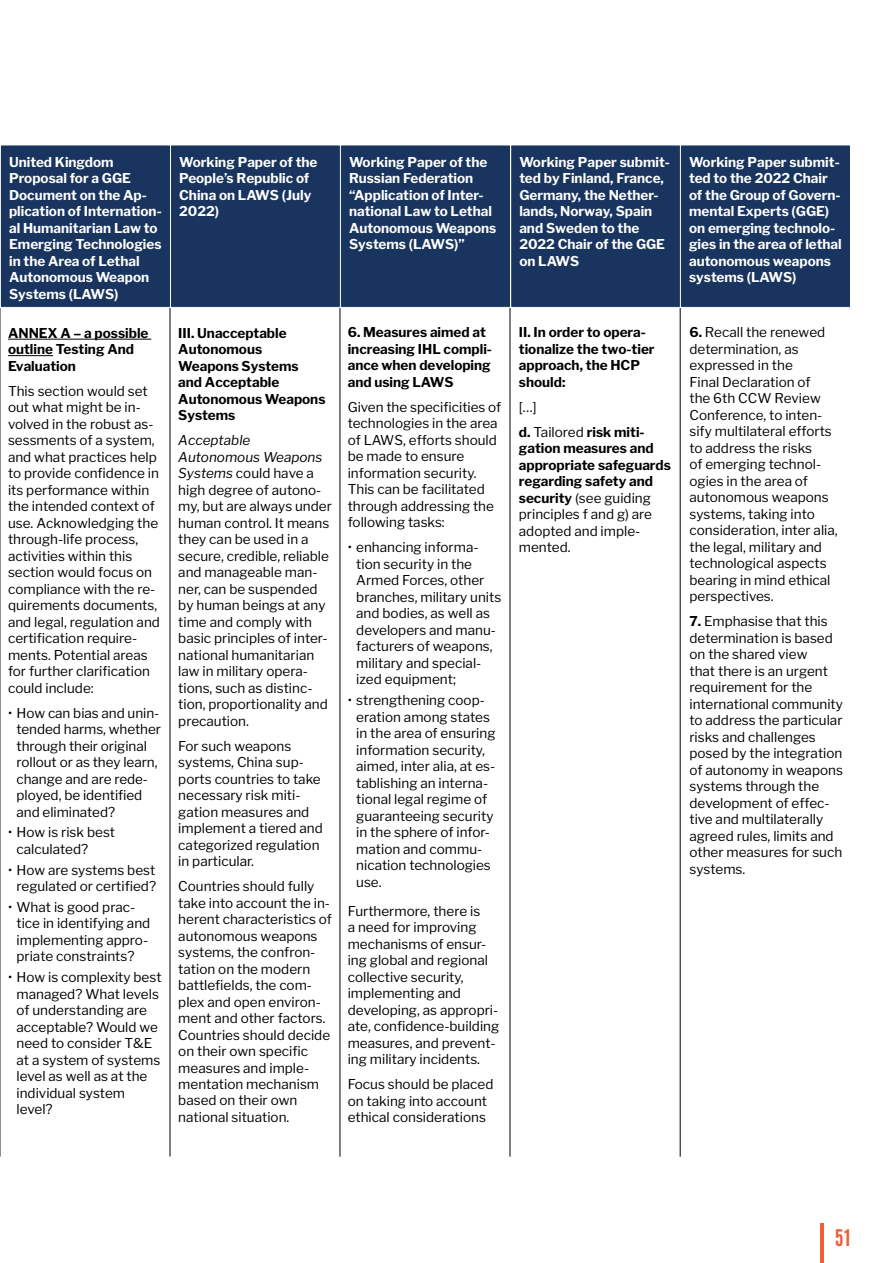
<style>
.page{position:relative;width:893px;height:1263px;background:#fff}
.page>*{position:absolute;margin:0;border:0;box-sizing:border-box;transform-origin:0 0}
.t1{font:700 19.5px "Antonio";color:#f15d38}
.t2{font:13.5px/16.5px "Libre Franklin";color:#000}
.t3{font:700 13.5px/16.5px "Libre Franklin";color:#fff}
.t4{font:700 13.5px/16.5px "Libre Franklin";color:#000}
.s1{font-style:italic}
.s2{font-weight:700}
.s3{font-weight:400}
</style>
<div class="page">
<hr style="left:820px;top:1223px;width:3px;height:40px;background:#f15d38">
<hr style="left:340px;top:308px;width:1px;height:849px;background:#000">
<hr style="left:0;top:308px;width:1px;height:849px;background:#000">
<hr style="left:170px;top:308px;width:1px;height:848px;background:#000">
<hr style="left:510px;top:308px;width:1px;height:849px;background:#000">
<hr style="left:680px;top:308px;width:1px;height:849px;background:#000">
<div style="left:170px;top:145px;width:171px;height:162px;background:#19345e"></div>
<div style="left:170px;top:145px;width:171px;height:163px;border:1px solid #fff"></div>
<div style="left:511px;top:145px;width:170px;height:162px;background:#19345e"></div>
<div style="left:510px;top:145px;width:171px;height:163px;border:1px solid #fff"></div>
<div style="left:0;top:145px;width:170px;height:162px;background:#19345e"></div>
<div style="left:0;top:145px;width:171px;height:163px;border:1px solid #fff"></div>
<div style="left:680px;top:145px;width:170px;height:162px;background:#19345e"></div>
<div style="left:680px;top:145px;width:171px;height:163px;border:1px solid #fff"></div>
<div style="left:340px;top:145px;width:170px;height:162px;background:#19345e"></div>
<div style="left:340px;top:145px;width:171px;height:163px;border:1px solid #fff"></div>
<hr style="left:8px;top:339px;width:143px;height:1px;background:#000">
<hr style="left:8px;top:355px;width:45px;height:1px;background:#000">
<p class="t3" style="left:9px;top:154px;width:154px">United Kingdom<br>Proposal for a GGE<br>Document on the Ap&shy;plication of Internation&shy;al Humanitarian Law to<br>Emerging Technologies in the Area of Lethal<br>Autonomous Weapon<br>Systems (LAWS)</p>
<p class="t3" style="left:689px;top:154px;width:154px">Working Paper submit&shy;ted to the 2022 Chair of the Group of Govern&shy;mental Experts (GGE) on emerging technolo&shy;gies in the area of lethal autonomous weapons systems (LAWS)</p>
<p class="t3" style="left:179px;top:154px;width:140px">Working Paper of the<br>People’s Republic of<br>China on LAWS (July<br>2022)</p>
<p class="t3" style="left:519px;top:154px;width:152px">Working Paper submit&shy;ted by Finland, France,<br>Germany, the Nether&shy;lands, Norway, Spain and Sweden to the<br>2022 Chair of the GGE on LAWS</p>
<p class="t3" style="left:349px;top:154px;width:149px">Working Paper of the<br>Russian Federation “Application of Inter&shy;national Law to Lethal<br>Autonomous Weapons<br>Systems (LAWS)”</p>
<p class="t4" style="left:8px;top:324px;width:142px">ANNEX A – a possible outline Testing And<br>Evaluation</p>
<p class="t2" style="left:8px;top:382px;width:153px">This section would set out what might be in&shy;volved in the robust as&shy;sessments of a system, and what practices help to provide confidence in its performance within the intended context of use. Acknowledging the through-life process, activities within this section would focus on compliance with the re&shy;quirements documents, and legal, regulation and certification require&shy;ments. Potential areas for further clarification could include:</p>
<p class="t2" style="left:17px;top:704px;width:146px;text-indent:-9px">• How can bias and unin&shy;tended harms, whether through their original rollout or as they learn, change and are rede&shy;ployed, be identified and eliminated?</p>
<p class="t2" style="left:17px;top:824px;width:100px;text-indent:-9px">• How is risk best calculated?</p>
<p class="t2" style="left:8px;top:861px;width:150px;text-align:right">• How are systems best regulated or certified?</p>
<p class="t2" style="left:17px;top:899px;width:135px;text-indent:-9px">• What is good prac&shy;tice in identifying and implementing appro&shy;priate constraints?</p>
<p class="t2" style="left:17px;top:969px;width:147px;text-indent:-9px">• How is complexity best managed? What levels of understanding are acceptable? Would we need to consider T&amp;E at a system of systems level as well as at the individual system level?</p>
<p class="t4" style="left:178px;top:324px;width:149px">III. Unacceptable<br>Autonomous<br>Weapons Systems and Acceptable<br>Autonomous Weapons<br>Systems</p>
<p class="t2" style="left:178px;top:432px;width:155px"><span class="s1">Acceptable<br>Autonomous Weapons<br>Systems</span> could have a high degree of autono&shy;my, but are always under human control. It means they can be used in a secure, credible, reliable and manageable man&shy;ner, can be suspended by human beings at any time and comply with basic principles of inter&shy;national humanitarian law in military opera&shy;tions, such as distinc&shy;tion, proportionality and precaution.</p>
<p class="t2" style="left:178px;top:737px;width:146px">For such weapons systems, China sup&shy;ports countries to take necessary risk miti&shy;gation measures and implement a tiered and categorized regulation in particular.</p>
<p class="t2" style="left:178px;top:878px;width:155px">Countries should fully take into account the in&shy;herent characteristics of autonomous weapons systems, the confron&shy;tation on the modern battlefields, the com&shy;plex and open environ&shy;ment and other factors.<br>Countries should decide on their own specific measures and imple&shy;mentation mechanism based on their own national situation.</p>
<p class="t4" style="left:348px;top:324px;width:146px">6. Measures aimed at increasing IHL compli&shy;ance when developing and using LAWS</p>
<p class="t2" style="left:348px;top:399px;width:155px">Given the specificities of technologies in the area of LAWS, efforts should be made to ensure information security.<br>This can be facilitated through addressing the following tasks:</p>
<p class="t2" style="left:356px;top:539px;width:147px;text-indent:-9px">• enhancing informa&shy;tion security in the<br>Armed Forces, other branches, military units and bodies, as well as developers and manu&shy;facturers of weapons, military and special&shy;ized equipment;</p>
<p class="t2" style="left:356px;top:692px;width:141px;text-indent:-9px">• strengthening coop&shy;eration among states in the area of ensuring information security, aimed, inter alia, at es&shy;tablishing an interna&shy;tional legal regime of guaranteeing security in the sphere of infor&shy;mation and commu&shy;nication technologies use.</p>
<p class="t2" style="left:348px;top:903px;width:153px">Furthermore, there is<br>a need for improving mechanisms of ensur&shy;ing global and regional collective security, implementing and developing, as appropri&shy;ate, confidence-building measures, and prevent&shy;ing military incidents.</p>
<p class="t2" style="left:348px;top:1076px;width:147px">Focus should be placed on taking into account ethical considerations</p>
<p class="t4" style="left:519px;top:324px;width:137px">II. In order to opera&shy;tionalize the two-tier approach, the HCP should:</p>
<p class="t2" style="left:519px;top:394px;width:127px;line-height:25px">[…]<br><span class="s2">d.</span> Tailored <span class="s2">risk miti-</span></p>
<p class="t4" style="left:519px;top:440px;width:153px">gation measures and appropriate safeguards regarding safety and security <span class="s3">(see guiding principles f and g) are adopted and imple&shy;mented.</span></p>
<p class="t2" style="left:689px;top:324px;width:150px"><span class="s2">6.</span> Recall the renewed determination, as expressed in the<br>Final Declaration of<br>the 6th CCW Review<br>Conference, to inten&shy;sify multilateral efforts to address the risks<br>of emerging technol&shy;ogies in the area of autonomous weapons systems, taking into consideration, inter alia, the legal, military and technological aspects bearing in mind ethical perspectives.</p>
<p class="t2" style="left:689px;top:613px;width:155px"><span class="s2">7.</span> Emphasise that this determination is based on the shared view<br>that there is an urgent requirement for the international community to address the particular risks and challenges posed by the integration of autonomy in weapons systems through the development of effec&shy;tive and multilaterally agreed rules, limits and other measures for such systems.</p>
<h1 class="t1" style="left:835px;top:1223px;width:17px">51</h1>
</div>
